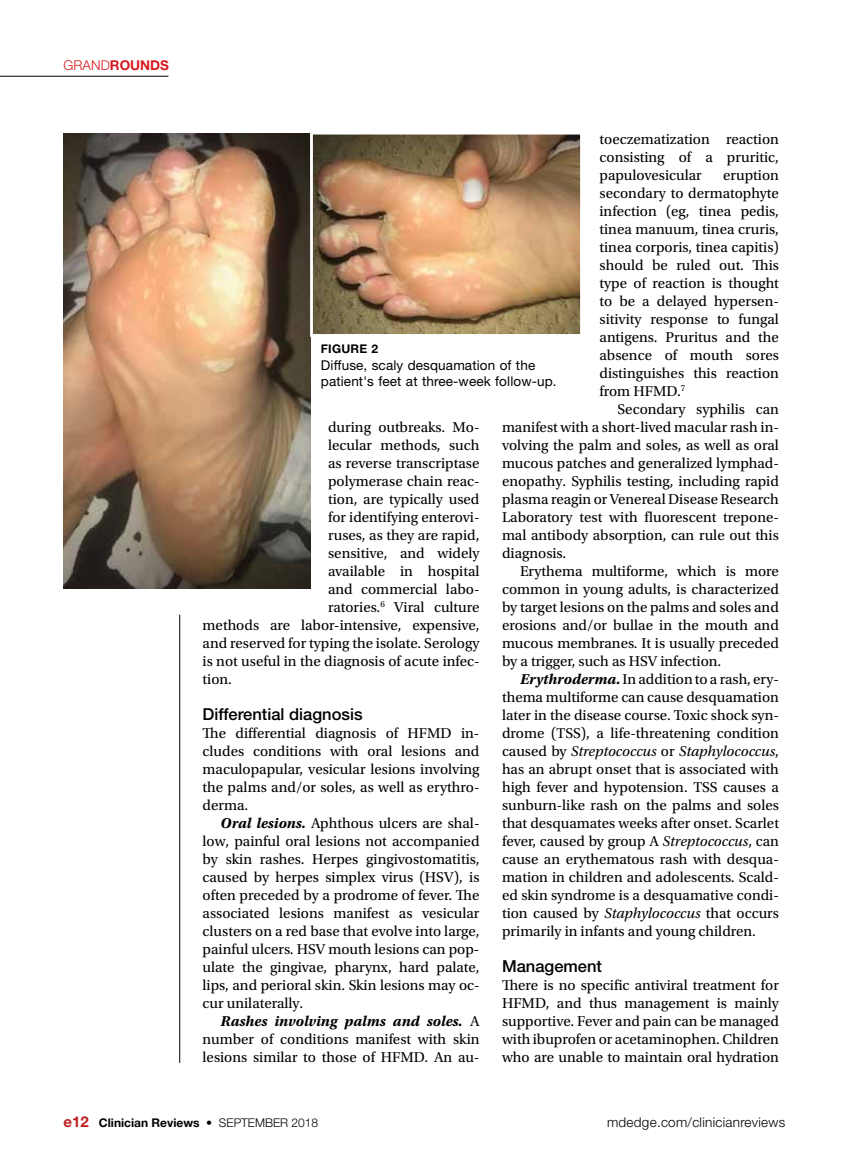
<style>
.page{position:relative;width:851px;height:1161px;background:#fff}
.page>*{position:absolute;margin:0;border:0;box-sizing:border-box;transform-origin:0 0}
.t1{font:500 16.5px "Helvetica Neue LT Std";color:#000}
.t2{font:15px/18px "Utopia Std";color:#000;text-align:justify}
.t3{font:13.5px/16.5px "Helvetica Neue LT Std";letter-spacing:.01em;color:#000}
.t4{font:300 13.5px "Helvetica Neue LT Std";letter-spacing:.02em;color:#000}
.t5{font:700 13.5px "Helvetica Neue LT Std";color:#d71920}
.t6{font:700 12px "Helvetica Neue LT Std";color:#000}
.s1{font-weight:300}
.s2{font-weight:700;font-style:italic}
.s3{font-style:italic}
.s4{font-size:15px;color:#be1f24}
</style>
<div class="page">
<hr style="left:179px;top:615px;width:1px;height:448px;background:#000">
<img style="left:64px;top:133px;width:246px;height:456px">
<img style="left:314px;top:136px;width:265px;height:197px">
<div style="left:310px;top:132px;width:273px;height:205px;border:3px solid #fff"></div>
<hr style="left:0;top:76px;width:168px;height:1px;background:#000">
<p class="t5" style="left:64px;top:57px;width:107px"><span class="s1">GRAND</span>ROUNDS</p>
<p class="t2" style="left:599px;top:130px;width:181px">toeczematization reaction consisting of a pruritic, papulovesicular</p>
<p class="t2" style="left:599px;top:166px;width:181px;text-indent:124px">eruption secondary to dermatophyte infection (eg, tinea pedis, tinea manuum, tinea cruris, tinea corporis, tinea capitis) should be ruled out. This type of reaction is thought to be a delayed hypersen&shy;sitivity response to fungal antigens. Pruritus and the absence of mouth sores distinguishes this reaction from HFMD.<sup>7</sup></p>
<p class="t2" style="left:502px;top:400px;width:278px;text-align:left;text-indent:115px">Secondary syphilis can manifest with a short-lived macular rash in&shy;volving the palm and soles, as well as oral mucous patches and generalized lymphad&shy;enopathy. Syphilis testing, including rapid plasma reagin or Venereal Disease Research Laboratory test with fluorescent trepone&shy;mal antibody absorption, can rule out this diagnosis.</p>
<p class="t2" style="left:502px;top:562px;width:278px;text-indent:18px">Erythema multiforme, which is more common in young adults, is characterized by target lesions on the palms and soles and erosions and/or bullae in the mouth and mucous membranes. It is usually preceded by a trigger, such as HSV infection.</p>
<p class="t2" style="left:502px;top:670px;width:278px;text-indent:18px"><span class="s2">Erythroderma.</span> In addition to a rash, ery&shy;thema multiforme can cause desquamation later in the disease course. Toxic shock syn&shy;drome (TSS), a life-threatening condition caused by <span class="s3">Streptococcus</span> or <span class="s3">Staphylococcus</span>, has an abrupt onset that is associated with high fever and hypotension. TSS causes a sunburn-like rash on the palms and soles that desquamates weeks after onset. Scarlet fever, caused by group A <span class="s3">Streptococcus</span>, can cause an erythematous rash with desqua&shy;mation in children and adolescents. Scald&shy;ed skin syndrome is a desquamative condi&shy;tion caused by <span class="s3">Staphylococcus</span> that occurs primarily in infants and young children.</p>
<p class="t1" style="left:502px;top:956px;width:101px">Management</p>
<p class="t2" style="left:502px;top:976px;width:278px">There is no specific antiviral treatment for HFMD, and thus management is mainly supportive. Fever and pain can be managed with ibuprofen or acetaminophen. Children who are unable to maintain oral hydration</p>
<p class="t6" style="left:321px;top:341px;width:59px">FIGURE 2</p>
<p class="t3" style="left:321px;top:356px;width:237px">Diffuse, scaly desquamation of the patient's feet at three-week follow-up.</p>
<p class="t2" style="left:328px;top:418px;width:153px">during outbreaks. Mo-</p>
<p class="t2" style="left:328px;top:436px;width:153px">lecular methods, such</p>
<p class="t2" style="left:328px;top:454px;width:153px">as reverse transcriptase</p>
<p class="t2" style="left:328px;top:472px;width:153px">polymerase chain reac-</p>
<p class="t2" style="left:328px;top:490px;width:153px">tion, are typically used</p>
<p class="t2" style="left:328px;top:508px;width:153px">for identifying enterovi-</p>
<p class="t2" style="left:328px;top:526px;width:153px">ruses, as they are rapid,</p>
<p class="t2" style="left:328px;top:544px;width:153px">sensitive, and widely</p>
<p class="t2" style="left:328px;top:562px;width:153px">available in hospital</p>
<p class="t2" style="left:328px;top:580px;width:153px">and commercial labo-</p>
<p class="t2" style="left:328px;top:598px;width:153px">ratories.<sup>6</sup> Viral culture</p>
<p class="t2" style="left:202px;top:616px;width:278px">methods are labor-intensive, expensive,</p>
<p class="t2" style="left:202px;top:634px;width:278px">and reserved for typing the isolate. Serology</p>
<p class="t2" style="left:202px;top:652px;width:278px">is not useful in the diagnosis of acute infec-</p>
<p class="t2" style="left:202px;top:670px;width:31px">tion.</p>
<p class="t1" style="left:202px;top:704px;width:161px">Differential diagnosis</p>
<p class="t2" style="left:202px;top:724px;width:278px">The differential diagnosis of HFMD in&shy;cludes conditions with oral lesions and maculopapular, vesicular lesions involving the palms and/or soles, as well as erythro&shy;derma.</p>
<p class="t2" style="left:202px;top:814px;width:278px;text-indent:18px"><span class="s2">Oral lesions.</span> Aphthous ulcers are shal&shy;low, painful oral lesions not accompanied by skin rashes. Herpes gingivostomatitis, caused by herpes simplex virus (HSV), is often preceded by a prodrome of fever. The associated lesions manifest as vesicular clusters on a red base that evolve into large, painful ulcers. HSV mouth lesions can pop&shy;ulate the gingivae, pharynx, hard palate, lips, and perioral skin. Skin lesions may oc&shy;cur unilaterally.</p>
<p class="t2" style="left:202px;top:1012px;width:278px;text-indent:18px"><span class="s2">Rashes involving palms and soles.</span> A number of conditions manifest with skin lesions similar to those of HFMD. An au-</p>
<p class="t6" style="left:64px;top:1115px;width:256px"><span class="s4">e12</span> Clinician Reviews • <span class="s1">SEPTEMBER 2018</span></p>
<p class="t4" style="left:607px;top:1114px;width:180px">mdedge.com/clinicianreviews</p>
</div>
